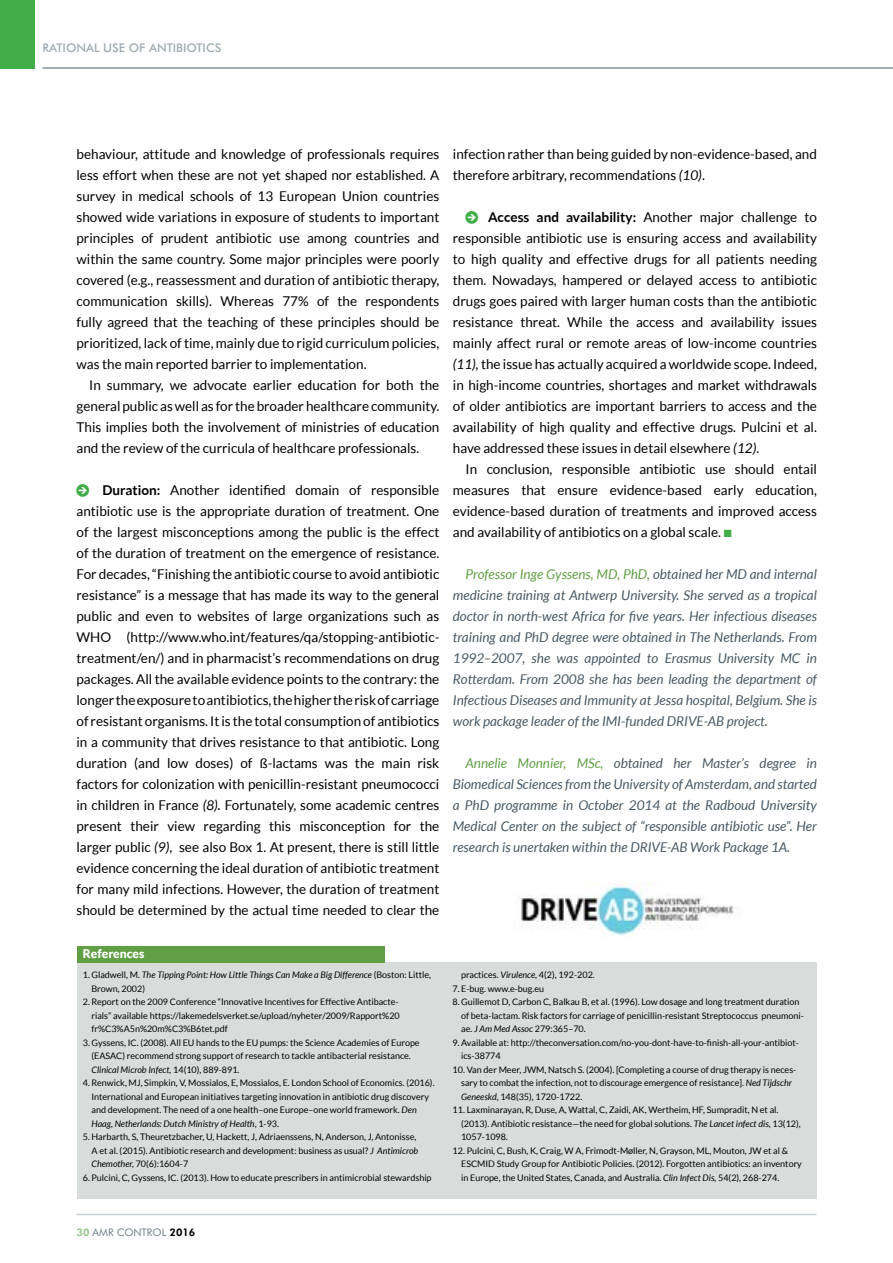
<style>
.page{position:relative;width:893px;height:1263px;background:#fff}
.page>*{position:absolute;margin:0;border:0;box-sizing:border-box;transform-origin:0 0}
.t1{font:13.5px/21px "Lato";color:#000;text-align:justify}
.t2{font:italic 13.5px/21px "Lato";color:#485865;text-align:justify}
.t3{font:500 12px "Futura BT";color:#a1abb2}
.t4{font:900 12px "Lato";color:#fff}
.t5{font:10.5px "Futura BT";color:#72808a}
.t6{font:9px/13.5px "Lato";color:#000}
.t7{font:italic 9px "Lato";color:#000}
.s1{font-family:"Arrowstfb";color:#41ad49}
.s2{font-weight:700}
.s3{font-style:italic}
.s4{font-style:normal}
.s5{color:#41ad49}
.s6{color:#609f43}
.s7{font-weight:800;color:#93c789}
.s8{font-weight:800;color:#000}
</style>
<div class="page">
<hr style="left:77px;top:1214px;width:739px;height:1px;background:#c6cdd1">
<div style="left:0;top:0;width:34px;height:69px;background:#41ad49"></div>
<hr style="left:43px;top:67px;width:850px;height:2px;background:#a1abb2">
<div style="left:77px;top:962px;width:740px;height:237px;background:#d8dcdb"></div>
<div style="left:77px;top:945px;width:307px;height:17px;background:#609f43"></div>
<img style="left:521px;top:882px;width:214px;height:54px">
<p class="t3" style="left:43px;top:40px;width:180px">RATIONAL USE OF ANTIBIOTICS</p>
<p class="t1" style="left:77px;top:144px;width:364px">behaviour, attitude and knowledge of professionals requires less effort when these are not yet shaped nor established. A survey in medical schools of 13 European Union countries showed wide variations in exposure of students to important principles of prudent antibiotic use among countries and within the same country. Some major principles were poorly covered (e.g., reassessment and duration of antibiotic therapy, communication skills). Whereas 77% of the respondents fully agreed that the teaching of these principles should be prioritized, lack of time, mainly due to rigid curriculum policies, was the main reported barrier to implementation.</p>
<p class="t1" style="left:77px;top:375px;width:364px;text-indent:13px">In summary, we advocate earlier education for both the general public as well as for the broader healthcare community.<br>This implies both the involvement of ministries of education and the review of the curricula of healthcare professionals.</p>
<p class="t1" style="left:77px;top:480px;width:364px"><span class="s1">J</span> <span class="s2">Duration:</span> Another identified domain of responsible antibiotic use is the appropriate duration of treatment. One of the largest misconceptions among the public is the effect of the duration of treatment on the emergence of resistance.<br>For decades, “Finishing the antibiotic course to avoid antibiotic resistance” is a message that has made its way to the general public and even to websites of large organizations such as WHO (http://www.who.int/features/qa/stopping-antibiotic&shy;treatment/en/) and in pharmacist’s recommendations on drug packages. All the available evidence points to the contrary: the longer the exposure to antibiotics, the higher the risk of carriage of resistant organisms. It is the total consumption of antibiotics in a community that drives resistance to that antibiotic. Long duration (and low doses) of ß-lactams was the main risk factors for colonization with penicillin-resistant pneumococci in children in France <span class="s3">(8).</span> Fortunately, some academic centres present their view regarding this misconception for the larger public <span class="s3">(9)</span>, see also Box 1. At present, there is still little evidence concerning the ideal duration of antibiotic treatment for many mild infections. However, the duration of treatment should be determined by the actual time needed to clear the</p>
<p class="t4" style="left:83px;top:947px;width:63px">References</p>
<p class="t7" style="left:83px;top:970px;width:350px"><span class="s4">1. Gladwell, M.</span> The Tipping Point: How Little Things Can Make a Big Difference <span class="s4">(Boston: Little,</span></p>
<p class="t6" style="left:91px;top:982px;width:55px">Brown, 2002)</p>
<p class="t6" style="left:83px;top:995px;width:317px">2.Report on the 2009 Conference “Innovative Incentives for Effective Antibacte-</p>
<p class="t6" style="left:91px;top:1009px;width:310px">rials” available https://lakemedelsverket.se/upload/nyheter/2009/Rapport%20</p>
<p class="t6" style="left:91px;top:1022px;width:138px">fr%C3%A5n%20m%C3%B6tet.pdf</p>
<p class="t6" style="left:83px;top:1036px;width:338px">3. Gyssens, IC. (2008). All EU hands to the EU pumps: the Science Academies of Europe</p>
<p class="t6" style="left:91px;top:1049px;width:321px">(EASAC) recommend strong support of research to tackle antibacterial resistance.</p>
<p class="t7" style="left:91px;top:1064px;width:150px">Clinical Microb Infect, <span class="s4">14(10), 889-891.</span></p>
<p class="t6" style="left:83px;top:1076px;width:353px">4.Renwick, MJ, Simpkin, V, Mossialos, E, Mossialos, E. London School of Economics. (2016).</p>
<p class="t6" style="left:91px;top:1090px;width:339px">International and European initiatives targeting innovation in antibiotic drug discovery</p>
<p class="t6" style="left:91px;top:1103px;width:327px">and development. The need of a one health–one Europe–one world framework. <span class="s3">Den</span></p>
<p class="t7" style="left:91px;top:1118px;width:189px">Haag, Netherlands: Dutch Ministry of Health<span class="s4">, 1-93.</span></p>
<p class="t6" style="left:91px;top:1130px;width:328px;text-indent:-9px">5. Harbarth, S, Theuretzbacher, U, Hackett, J, Adriaenssens, N, Anderson, J, Antonisse,<br>A et al. (2015). Antibiotic research and development: business as usual? <span class="s3">J Antimicrob<br>Chemother,</span> 70(6):1604-7</p>
<p class="t6" style="left:83px;top:1171px;width:350px">6. Pulcini, C, Gyssens, IC. (2013). How to educate prescribers in antimicrobial stewardship</p>
<p class="t1" style="left:453px;top:144px;width:366px">infection rather than being guided by non-evidence-based, and therefore arbitrary, recommendations <span class="s3">(10)</span>.</p>
<p class="t1" style="left:453px;top:207px;width:366px;text-indent:13px"><span class="s1">J</span> <span class="s2">Access and availability:</span> Another major challenge to responsible antibiotic use is ensuring access and availability to high quality and effective drugs for all patients needing them. Nowadays, hampered or delayed access to antibiotic drugs goes paired with larger human costs than the antibiotic resistance threat. While the access and availability issues mainly affect rural or remote areas of low-income countries <span class="s3">(11),</span> the issue has actually acquired a worldwide scope. Indeed, in high-income countries, shortages and market withdrawals of older antibiotics are important barriers to access and the availability of high quality and effective drugs. Pulcini et al. have addressed these issues in detail elsewhere <span class="s3">(12)</span>.</p>
<p class="t1" style="left:453px;top:459px;width:366px;text-indent:13px">In conclusion, responsible antibiotic use should entail measures that ensure evidence-based early education, evidence-based duration of treatments and improved access and availability of antibiotics on a global scale. <span class="s5">■</span></p>
<p class="t2" style="left:453px;top:564px;width:366px;text-indent:13px"><span class="s6">Professor Inge Gyssens, MD, PhD,</span> obtained her MD and internal medicine training at Antwerp University. She served as a tropical doctor in north-west Africa for five years. Her infectious diseases training and PhD degree were obtained in The Netherlands. From 1992–2007, she was appointed to Erasmus University MC in Rotterdam. From 2008 she has been leading the department of Infectious Diseases and Immunity at Jessa hospital, Belgium. She is work package leader of the IMI-funded DRIVE-AB project.</p>
<p class="t2" style="left:453px;top:753px;width:366px;text-indent:13px"><span class="s6">Annelie Monnier, MSc,</span> obtained her Master’s degree in Biomedical Sciences from the University of Amsterdam, and started a PhD programme in October 2014 at the Radboud University Medical Center on the subject of “responsible antibiotic use”. Her research is unertaken within the DRIVE-AB Work Package 1A.</p>
<p class="t6" style="left:461px;top:968px;width:135px">practices. <span class="s3">Virulence</span>, 4(2), 192-202.</p>
<p class="t6" style="left:453px;top:982px;width:93px">7. E-bug. www.e-bug.eu</p>
<p class="t6" style="left:453px;top:995px;width:348px">8. Guillemot D, Carbon C, Balkau B, et al. (1996). Low dosage and long treatment duration</p>
<p class="t6" style="left:461px;top:1009px;width:344px">of beta-lactam. Risk factors for carriage of penicillin-resistant Streptococcus pneumoni-</p>
<p class="t6" style="left:461px;top:1022px;width:126px">ae. <span class="s3">J Am Med Assoc</span> 279:365–70.</p>
<p class="t6" style="left:453px;top:1036px;width:348px">9.Available at: http://theconversation.com/no-you-dont-have-to-finish-all-your-antibiot-</p>
<p class="t6" style="left:461px;top:1049px;width:41px">ics-38774</p>
<p class="t6" style="left:461px;top:1063px;width:337px;text-indent:-9px">10. Van der Meer, JWM, Natsch S. (2004). [Completing a course of drug therapy is neces&shy;sary to combat the infection, not to discourage emergence of resistance]. <span class="s3">Ned Tijdschr<br>Geneeskd</span>, 148(35), 1720-1722.</p>
<p class="t6" style="left:461px;top:1103px;width:341px;text-indent:-9px">11. Laxminarayan, R, Duse, A, Wattal, C, Zaidi, AK, Wertheim, HF, Sumpradit, N et al. (2013). Antibiotic resistance—the need for global solutions. <span class="s3">The Lancet infect dis</span>, 13(12),<br>1057-1098.</p>
<p class="t6" style="left:461px;top:1144px;width:342px;text-indent:-9px">12. Pulcini, C, Bush, K, Craig, W A, Frimodt-Møller, N, Grayson, ML, Mouton, JW et al &amp;<br>ESCMID Study Group for Antibiotic Policies. (2012). Forgotten antibiotics: an inventory in Europe, the United States, Canada, and Australia. <span class="s3">Clin Infect Dis,</span> 54(2), 268-274.</p>
<p class="t5" style="left:77px;top:1226px;width:120px"><span class="s7">30</span> AMR CONTROL <span class="s8">2016</span></p>
</div>
